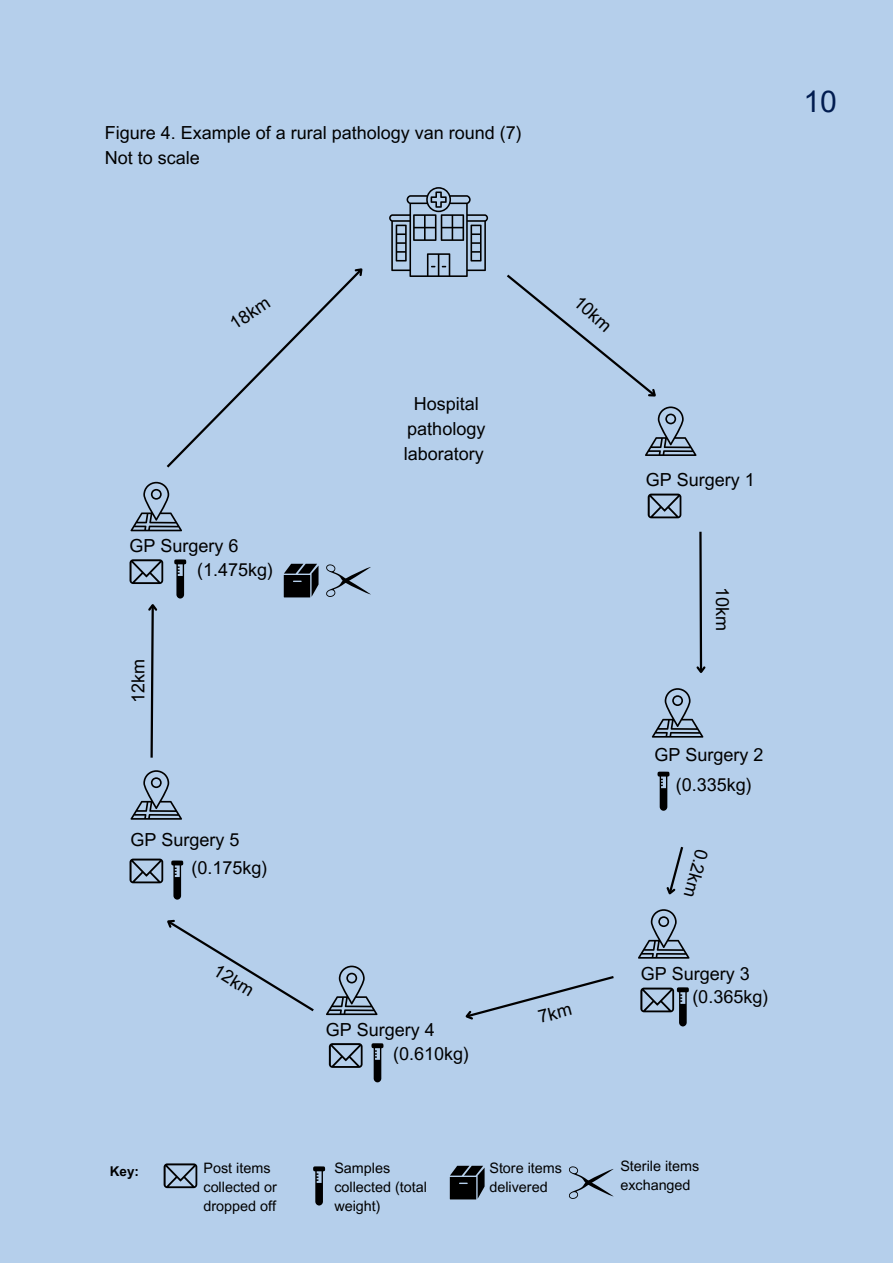
<style>
.page{position:relative;width:893px;height:1264px;background:#fff}
.page>*{position:absolute;margin:0;border:0;box-sizing:border-box;transform-origin:0 0}
.t1{font:30px "Arial MT Pro";color:#011c50}
.t2{font:18px/24.8px "Arial MT Pro";color:#000}
.t3{font:14.4px/19px "Arial MT Pro";color:#000}
.t4{font:700 13.5px "Arial MT Pro";color:#000}
</style>
<div class="page">
<div style="left:0;top:0;width:892px;height:1262px;background:#b5cfeb"></div>
<svg style="left:645px;top:406px;width:51px;height:50px"></svg>
<svg style="left:389px;top:187px;width:99px;height:90px"></svg>
<svg style="left:651px;top:688px;width:52px;height:49px"></svg>
<svg style="left:130px;top:482px;width:52px;height:49px"></svg>
<svg style="left:638px;top:909px;width:51px;height:49px"></svg>
<svg style="left:326px;top:965px;width:51px;height:50px"></svg>
<svg style="left:130px;top:770px;width:52px;height:49px"></svg>
<svg style="left:647px;top:493px;width:34px;height:25px"></svg>
<svg style="left:329px;top:1043px;width:33px;height:24px"></svg>
<svg style="left:129px;top:858px;width:34px;height:25px"></svg>
<svg style="left:129px;top:559px;width:34px;height:25px"></svg>
<svg style="left:657px;top:771px;width:12px;height:39px"></svg>
<svg style="left:640px;top:987px;width:49px;height:39px"></svg>
<svg style="left:371px;top:1043px;width:13px;height:39px"></svg>
<svg style="left:171px;top:860px;width:12px;height:39px"></svg>
<svg style="left:174px;top:559px;width:12px;height:39px"></svg>
<svg style="left:284px;top:564px;width:34px;height:33px"></svg>
<svg style="left:326px;top:564px;width:44px;height:33px"></svg>
<svg style="left:166px;top:268px;width:197px;height:200px"></svg>
<svg style="left:148px;top:604px;width:10px;height:154px"></svg>
<svg style="left:167px;top:919px;width:147px;height:93px"></svg>
<svg style="left:507px;top:274px;width:149px;height:123px"></svg>
<svg style="left:696px;top:531px;width:10px;height:142px"></svg>
<svg style="left:666px;top:846px;width:18px;height:49px"></svg>
<svg style="left:164px;top:1163px;width:33px;height:25px"></svg>
<svg style="left:313px;top:1166px;width:12px;height:39px"></svg>
<svg style="left:450px;top:1165px;width:34px;height:34px"></svg>
<svg style="left:569px;top:1166px;width:44px;height:32px"></svg>
<svg style="left:465px;top:976px;width:149px;height:44px"></svg>
<p class="t2" style="left:105px;top:121px;width:418px">Figure 4. Example of a rural pathology van round (7)<br>Not to scale</p>
<h1 class="t1" style="left:803px;top:84px;width:35px">10</h1>
<p class="t2" style="left:225px;top:315px;width:45px;rotate:-33deg">18km</p>
<p class="t2" style="left:129px;top:534px;width:110px">GP Surgery 6</p>
<p class="t2" style="left:127px;top:702px;width:45px;rotate:-90deg">12km</p>
<p class="t2" style="left:197px;top:558px;width:77px">(1.475kg)</p>
<p class="t2" style="left:130px;top:828px;width:110px">GP Surgery 5</p>
<p class="t2" style="left:191px;top:856px;width:77px">(0.175kg)</p>
<p class="t2" style="left:221px;top:958px;width:45px;rotate:32deg">12km</p>
<p class="t2" style="left:404px;top:392px;width:83px;text-align:center">Hospital pathology laboratory</p>
<p class="t2" style="left:326px;top:1018px;width:110px">GP Surgery 4</p>
<p class="t2" style="left:393px;top:1042px;width:77px">(0.610kg)</p>
<p class="t2" style="left:584px;top:290px;width:45px;rotate:42deg">10km</p>
<p class="t2" style="left:646px;top:468px;width:110px">GP Surgery 1</p>
<p class="t2" style="left:733px;top:587px;width:45px;rotate:90deg">10km</p>
<p class="t2" style="left:654px;top:743px;width:110px">GP Surgery 2</p>
<p class="t2" style="left:676px;top:773px;width:77px">(0.335kg)</p>
<p class="t2" style="left:713px;top:852px;width:50px;rotate:105deg">0.2km</p>
<p class="t2" style="left:641px;top:962px;width:110px">GP Surgery 3</p>
<p class="t2" style="left:692px;top:985px;width:77px">(0.365kg)</p>
<p class="t4" style="left:110px;top:1162px;width:31px">Key:</p>
<p class="t3" style="left:203px;top:1159px;width:75px">Post items collected or dropped off</p>
<p class="t3" style="left:334px;top:1159px;width:94px">Samples collected (total weight)</p>
<p class="t3" style="left:489px;top:1159px;width:74px">Store items delivered</p>
<p class="t3" style="left:620px;top:1157px;width:80px">Sterile items exchanged</p>
</div>
